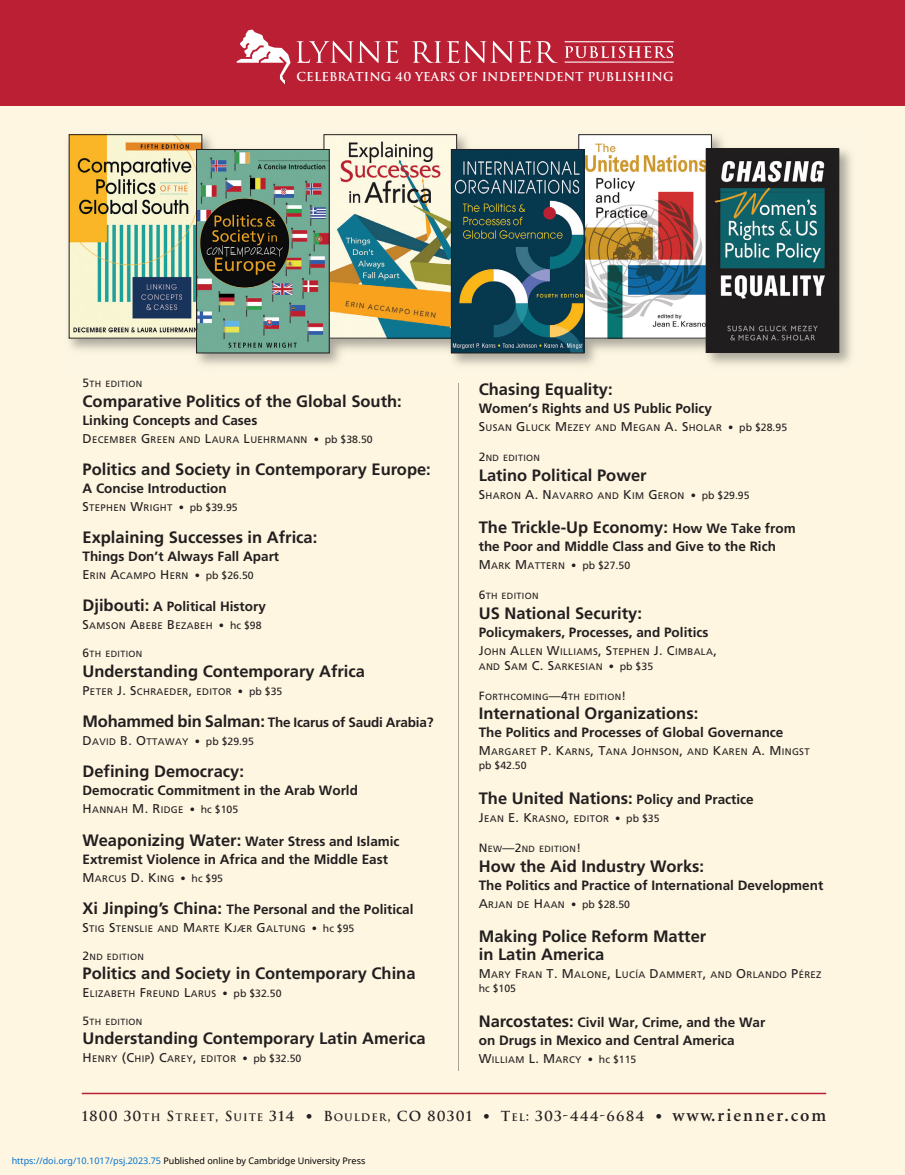
<style>
.page{position:relative;width:905px;height:1175px;background:#fff}
.page>*{position:absolute;margin:0;border:0;box-sizing:border-box;transform-origin:0 0}
.t1{font:700 16.5px/18px "Frutiger";color:#231f20}
.t2{font:700 13.5px/18px "Frutiger";color:#231f20}
.t3{font:700 13.5px "Trajan";letter-spacing:.075em;color:#231f20}
.t4{font:700 12px "Trajan";letter-spacing:.005em;color:#fff}
.t5{font:10.5px "Frutiger";color:#231f20}
.t6{font:9.6px/15px "Frutiger";letter-spacing:.035em;color:#231f20}
.t7{font:9px "Frutiger";letter-spacing:.035em;color:#231f20}
.t8{font:9px "Noto Sans";color:#000}
.s1{font-size:12px}
.s2{font-size:12.75px}
.s3{font-size:10.5px}
.s4{font-size:16.5px}
.s5{font-size:13.5px}
.s6{font-size:10.2px}
.s7{font-family:"Frutiger"}
.s8{font-family:"Minion";font-weight:600;font-size:18px}
.s9{color:#0172cf}
</style>
<div class="page">
<div style="left:0;top:0;width:904px;height:1174px;background:#fef6e1"></div>
<hr style="left:82px;top:1092px;width:744px;height:2px;background:#ba1f33">
<div style="left:0;top:0;width:904px;height:105px;background:#ba1f33"></div>
<hr style="left:564px;top:41px;width:109px;height:1px;background:#fff">
<hr style="left:564px;top:62px;width:109px;height:1px;background:#fff">
<svg style="left:564px;top:46px;width:109px;height:12px"></svg>
<svg style="left:237px;top:29px;width:53px;height:56px"></svg>
<svg style="left:296px;top:41px;width:102px;height:22px"></svg>
<svg style="left:412px;top:41px;width:145px;height:22px"></svg>
<hr style="left:458px;top:383px;width:1px;height:687px;background:#a8a397">
<img style="left:68px;top:134px;width:784px;height:232px">
<img style="left:580px;top:136px;width:129px;height:200px">
<div style="left:578px;top:134px;width:133px;height:204px;border:1px solid #231f20"></div>
<img style="left:71px;top:136px;width:129px;height:200px">
<img style="left:325px;top:136px;width:130px;height:200px">
<div style="left:323px;top:134px;width:134px;height:204px;border:1px solid #231f20"></div>
<img style="left:453px;top:151px;width:129px;height:200px">
<div style="left:451px;top:149px;width:133px;height:204px;border:1px solid #231f20"></div>
<img style="left:198px;top:151px;width:129px;height:200px">
<div style="left:196px;top:149px;width:133px;height:204px;border:1px solid #231f20"></div>
<img style="left:707px;top:151px;width:130px;height:200px">
<div style="left:705px;top:149px;width:134px;height:204px;border:1px solid #231f20"></div>
<p class="t4" style="left:296px;top:69px;width:378px">CELEBRATING 40 YEARS OF INDEPENDENT PUBLISHING</p>
<p class="t7" style="left:82px;top:379px;width:61px"><span class="s1">5</span>TH EDITION</p>
<h1 class="t1" style="left:82px;top:392px;width:321px">Comparative Politics of the Global South:</h1>
<h2 class="t2" style="left:82px;top:411px;width:176px">Linking Concepts and Cases</h2>
<p class="t6" style="left:82px;top:432px;width:292px"><span class="s2">D</span>ECEMBER <span class="s2">G</span>REEN AND <span class="s2">L</span>AURA <span class="s2">L</span>UEHRMANN <span class="s3">• pb $38.50</span></p>
<h1 class="t1" style="left:82px;top:460px;width:350px">Politics and Society in Contemporary Europe:</h1>
<h2 class="t2" style="left:82px;top:479px;width:145px">A Concise Introduction</h2>
<p class="t6" style="left:82px;top:500px;width:157px"><span class="s2">S</span>TEPHEN <span class="s2">W</span>RIGHT <span class="s3">• pb $39.95</span></p>
<h1 class="t1" style="left:82px;top:528px;width:236px">Explaining Successes in Africa:</h1>
<h2 class="t2" style="left:82px;top:547px;width:198px">Things Don’t Always Fall Apart</h2>
<p class="t6" style="left:82px;top:568px;width:173px"><span class="s2">E</span>RIN <span class="s2">A</span>CAMPO <span class="s2">H</span>ERN <span class="s3">• pb $26.50</span></p>
<h2 class="t2" style="left:82px;top:597px;width:185px"><span class="s4">Djibouti:</span> A Political History</h2>
<p class="t6" style="left:82px;top:618px;width:180px"><span class="s2">S</span>AMSON <span class="s2">A</span>BEBE <span class="s2">B</span>EZABEH <span class="s3">• hc $98</span></p>
<p class="t7" style="left:82px;top:649px;width:61px"><span class="s1">6</span>TH EDITION</p>
<h1 class="t1" style="left:82px;top:662px;width:284px">Understanding Contemporary Africa</h1>
<p class="t6" style="left:82px;top:684px;width:201px"><span class="s2">P</span>ETER <span class="s2">J. S</span>CHRAEDER<span class="s2">,</span> EDITOR <span class="s3">• pb $35</span></p>
<h2 class="t2" style="left:82px;top:713px;width:352px"><span class="s4">Mohammed bin Salman:</span> The Icarus of Saudi Arabia?</h2>
<p class="t6" style="left:82px;top:734px;width:173px"><span class="s2">D</span>AVID <span class="s2">B. O</span>TTAWAY <span class="s3">• pb $29.95</span></p>
<h1 class="t1" style="left:82px;top:762px;width:163px">Defining Democracy:</h1>
<h2 class="t2" style="left:82px;top:781px;width:277px">Democratic Commitment in the Arab World</h2>
<p class="t6" style="left:82px;top:802px;width:157px"><span class="s2">H</span>ANNAH <span class="s2">M. R</span>IDGE <span class="s3">• hc $105</span></p>
<h2 class="t2" style="left:82px;top:831px;width:318px"><span class="s4">Weaponizing Water:</span> Water Stress and Islamic<br>Extremist Violence in Africa and the Middle East</h2>
<p class="t6" style="left:82px;top:870px;width:142px"><span class="s2">M</span>ARCUS <span class="s2">D. K</span>ING <span class="s3">• hc $95</span></p>
<h2 class="t2" style="left:82px;top:900px;width:332px"><span class="s4">Xi Jinping’s China:</span> The Personal and the Political</h2>
<p class="t6" style="left:82px;top:921px;width:273px"><span class="s2">S</span>TIG <span class="s2">S</span>TENSLIE AND <span class="s2">M</span>ARTE <span class="s2">K</span>JÆR <span class="s2">G</span>ALTUNG <span class="s3">• hc $95</span></p>
<p class="t7" style="left:82px;top:951px;width:63px"><span class="s1">2</span>ND EDITION</p>
<h1 class="t1" style="left:82px;top:964px;width:334px">Politics and Society in Contemporary China</h1>
<p class="t6" style="left:82px;top:986px;width:200px"><span class="s2">E</span>LIZABETH <span class="s2">F</span>REUND <span class="s2">L</span>ARUS <span class="s3">• pb $32.50</span></p>
<p class="t7" style="left:82px;top:1016px;width:61px"><span class="s1">5</span>TH EDITION</p>
<h1 class="t1" style="left:82px;top:1029px;width:344px">Understanding Contemporary Latin America</h1>
<p class="t6" style="left:82px;top:1051px;width:220px"><span class="s2">H</span>ENRY <span class="s2">(C</span>HIP<span class="s2">) C</span>AREY<span class="s2">,</span> EDITOR <span class="s3">• pb $32.50</span></p>
<h1 class="t1" style="left:478px;top:380px;width:135px">Chasing Equality:</h1>
<h2 class="t2" style="left:478px;top:399px;width:235px">Women’s Rights and US Public Policy</h2>
<p class="t6" style="left:478px;top:420px;width:310px"><span class="s2">S</span>USAN <span class="s2">G</span>LUCK <span class="s2">M</span>EZEY AND <span class="s2">M</span>EGAN <span class="s2">A. S</span>HOLAR <span class="s3">• pb $28.95</span></p>
<p class="t7" style="left:478px;top:452px;width:63px"><span class="s1">2</span>ND EDITION</p>
<h1 class="t1" style="left:478px;top:466px;width:169px">Latino Political Power</h1>
<p class="t6" style="left:478px;top:487px;width:272px"><span class="s2">S</span>HARON <span class="s2">A. N</span>AVARRO AND <span class="s2">K</span>IM <span class="s2">G</span>ERON <span class="s3">• pb $29.95</span></p>
<h1 class="t1" style="left:478px;top:518px;width:318px">The Trickle-Up Economy: <span class="s5">How We Take from</span></h1>
<h2 class="t2" style="left:479px;top:537px;width:299px">the Poor and Middle Class and Give to the Rich</h2>
<p class="t6" style="left:478px;top:558px;width:153px"><span class="s2">M</span>ARK <span class="s2">M</span>ATTERN <span class="s3">• pb $27.50</span></p>
<p class="t7" style="left:478px;top:590px;width:61px"><span class="s1">6</span>TH EDITION</p>
<h1 class="t1" style="left:478px;top:604px;width:165px">US National Security:</h1>
<h2 class="t2" style="left:478px;top:623px;width:231px">Policymakers, Processes, and Politics</h2>
<p class="t6" style="left:478px;top:643px;width:240px"><span class="s2">J</span>OHN <span class="s2">A</span>LLEN <span class="s2">W</span>ILLIAMS<span class="s2">, S</span>TEPHEN <span class="s2">J. C</span>IMBALA<span class="s2">,<br></span>AND <span class="s2">S</span>AM <span class="s2">C. S</span>ARKESIAN <span class="s3">• pb $35</span></p>
<p class="t7" style="left:478px;top:691px;width:149px"><span class="s1">F</span>ORTHCOMING<span class="s1">—4</span>TH EDITION<span class="s1">!</span></p>
<h1 class="t1" style="left:478px;top:704px;width:221px">International Organizations:</h1>
<h2 class="t2" style="left:478px;top:723px;width:306px">The Politics and Processes of Global Governance</h2>
<p class="t6" style="left:478px;top:744px;width:332px"><span class="s2">M</span>ARGARET <span class="s2">P. K</span>ARNS<span class="s2">, T</span>ANA <span class="s2">J</span>OHNSON<span class="s2">,</span> AND <span class="s2">K</span>AREN <span class="s2">A. M</span>INGST</p>
<p class="t5" style="left:478px;top:759px;width:49px">pb $42.50</p>
<h1 class="t1" style="left:478px;top:789px;width:276px">The United Nations: <span class="s5">Policy and Practice</span></h1>
<p class="t6" style="left:478px;top:811px;width:182px"><span class="s2">J</span>EAN <span class="s2">E. K</span>RASNO<span class="s2">,</span> EDITOR <span class="s3">• pb $35</span></p>
<p class="t7" style="left:478px;top:843px;width:104px"><span class="s1">N</span>EW<span class="s1">—2</span>ND EDITION<span class="s1">!</span></p>
<h1 class="t1" style="left:478px;top:856px;width:227px">How the Aid Industry Works:</h1>
<h2 class="t2" style="left:478px;top:875px;width:346px">The Politics and Practice of International Development</h2>
<p class="t6" style="left:478px;top:896px;width:153px"><span class="s2">A</span>RJAN DE <span class="s2">H</span>AAN <span class="s3">• pb $28.50</span></p>
<h1 class="t1" style="left:478px;top:927px;width:229px">Making Police Reform Matter in Latin America</h1>
<p class="t6" style="left:478px;top:967px;width:344px"><span class="s2">M</span>ARY <span class="s2">F</span>RAN <span class="s2">T. M</span>ALONE<span class="s2">, L</span>UCÍA <span class="s2">D</span>AMMERT<span class="s2">,</span> AND <span class="s2">O</span>RLANDO <span class="s2">P</span>ÉREZ</p>
<p class="t5" style="left:478px;top:982px;width:39px">hc $105</p>
<h2 class="t2" style="left:478px;top:1013px;width:288px"><span class="s4">Narcostates:</span> Civil War, Crime, and the War on Drugs in Mexico and Central America</h2>
<p class="t6" style="left:478px;top:1052px;width:159px"><span class="s2">W</span>ILLIAM <span class="s2">L. M</span>ARCY <span class="s3">• hc $115</span></p>
<h2 class="t3" style="left:82px;top:1107px;width:745px">1800 30<span class="s6">TH</span> S<span class="s6">TREET</span>, S<span class="s6">UITE</span> 314 <span class="s7">•</span> B<span class="s6">OULDER</span>, CO 80301 <span class="s7">•</span> T<span class="s6">EL</span>: 303-444-6684 <span class="s7">•</span> <span class="s8">www.rienner.com</span></h2>
<p class="t8" style="left:12px;top:1154px;width:355px"><span class="s9">https://doi.org/10.1017/psj.2023.75</span> Published online by Cambridge University Press</p>
</div>
